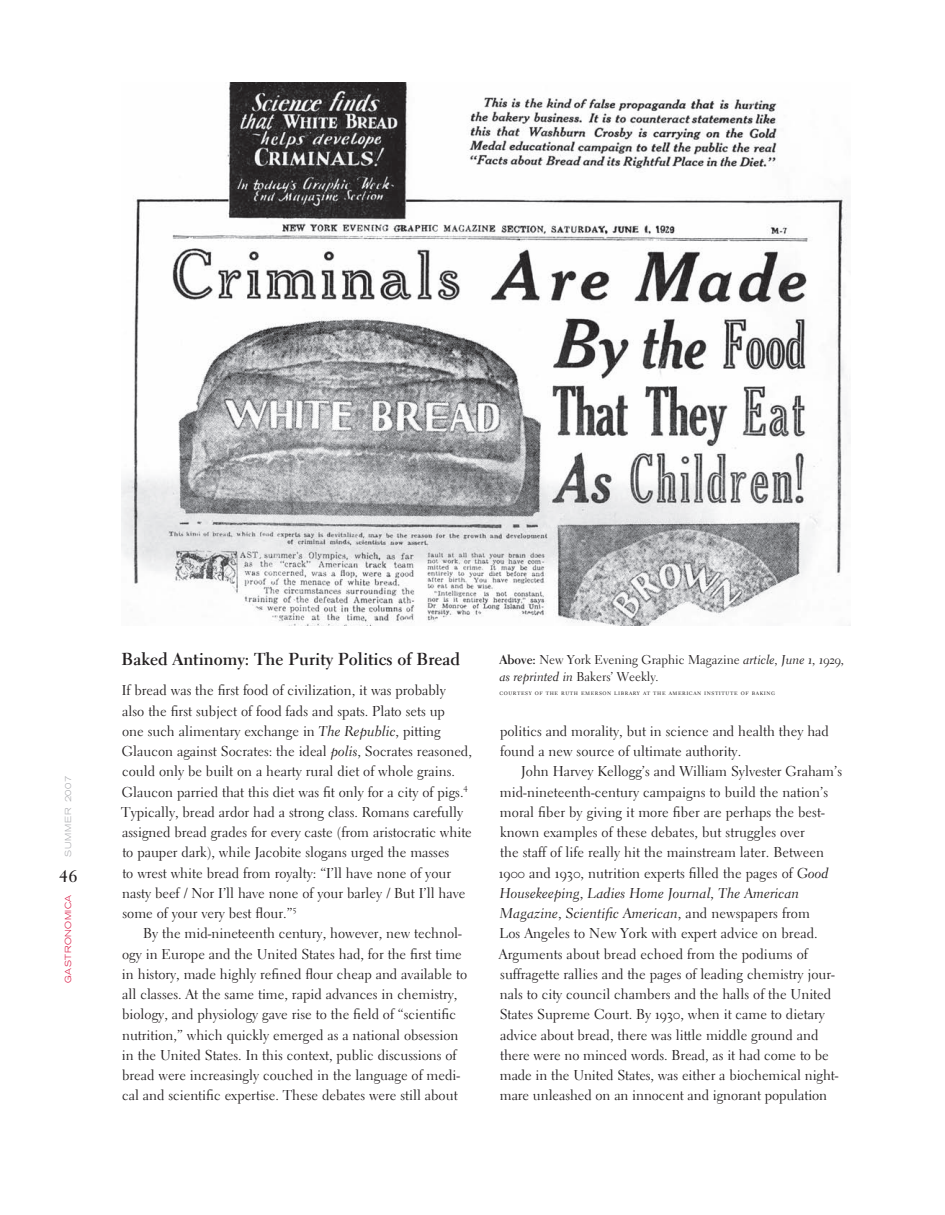
<style>
.page{position:relative;width:945px;height:1215px;background:#fff}
.page>*{position:absolute;margin:0;border:0;box-sizing:border-box;transform-origin:0 0}
.t1{font:700 17.25px "Electra LH";color:#231f20}
.t2{font:700 16.5px "Electra LH";color:#231f20}
.t3{font:14.25px/20.2px "Electra LH";color:#231f20}
.t4{font:14.25px/20.2px "Electra LH Cursive";letter-spacing:.005em;color:#231f20}
.t5{font:12.75px "Electra LH";color:#231f20}
.t6{font:12.75px "Electra LH Cursive";color:#231f20}
.t7{font:300 expanded 8.7px "Akzidenz Grotesk BE";letter-spacing:.06em;color:#d7123e}
.t8{font:300 expanded 8.7px "Akzidenz Grotesk BE";letter-spacing:.09em;color:#a8a9ad}
.t9{font:7.2px "Electra LH Regular SC";letter-spacing:.075em;color:#231f20}
.s1{font-family:"Electra LH Cursive"}
.s2{font-weight:700}
.s3{font-family:"Electra LH Cursive Os F"}
.s4{font-family:"Electra LH"}
.s5{font-family:"Electra LH Regular SC"}
</style>
<div class="page">
<img style="left:122px;top:82px;width:728px;height:544px">
<p class="t8" style="left:65px;top:857px;width:83px;rotate:-90deg">SUMMER 2007</p>
<p class="t2" style="left:59px;top:870px;width:20px">46</p>
<p class="t7" style="left:65px;top:983px;width:90px;rotate:-90deg">GASTRONOMICA</p>
<p class="t1" style="left:122px;top:652px;width:340px">Baked Antinomy: The Purity Politics of Bread</p>
<p class="t3" style="left:121px;top:682px;width:352px">If bread was the first food of civilization, it was probably<br>also the first subject of food fads and spats. Plato sets up<br>one such alimentary exchange in <span class="s1">The Republic</span>, pitting Glaucon against Socrates: the ideal <span class="s1">polis</span>, Socrates reasoned, could only be built on a hearty rural diet of whole grains.<br>Glaucon parried that this diet was fit only for a city of pigs.<sup>4<br></sup>Typically, bread ardor had a strong class. Romans carefully assigned bread grades for every caste (from aristocratic white to pauper dark), while Jacobite slogans urged the masses<br>to wrest white bread from royalty: “I’ll have none of your nasty beef / Nor I’ll have none of your barley / But I’ll have some of your very best flour.”<sup>5</sup></p>
<p class="t3" style="left:122px;top:925px;width:347px;text-indent:21px">By the mid-nineteenth century, however, new technol&shy;ogy in Europe and the United States had, for the first time in history, made highly refined flour cheap and available to all classes. At the same time, rapid advances in chemistry, biology, and physiology gave rise to the field of “scientific nutrition,” which quickly emerged as a national obsession in the United States. In this context, public discussions of bread were increasingly couched in the language of medi&shy;cal and scientific expertise. These debates were still about</p>
<p class="t5" style="left:500px;top:655px;width:346px"><span class="s2">Above:</span> New York Evening Graphic Magazine <span class="s1">article, June</span> <span class="s3">1</span><span class="s1">,</span> <span class="s3">1929,</span></p>
<p class="t6" style="left:500px;top:671px;width:161px">as reprinted in <span class="s4">Bakers’ Weekly</span>.</p>
<p class="t9" style="left:500px;top:689px;width:277px">courtesy of the ruth emerson library at the american institute of baking</p>
<p class="t3" style="left:500px;top:722px;width:330px">politics and morality, but in science and health they had found a new source of ultimate authority.</p>
<p class="t3" style="left:499px;top:763px;width:345px;text-indent:22px">John Harvey Kellogg’s and William Sylvester Graham’s mid-nineteenth-century campaigns to build the nation’s moral fiber by giving it more fiber are perhaps the best&shy;known examples of these debates, but struggles over<br>the staff of life really hit the mainstream later. Between <span class="s5">1900</span> and <span class="s5">1930</span>, nutrition experts filled the pages of <span class="s1">Good</span></p>
<p class="t4" style="left:500px;top:884px;width:312px">Housekeeping<span class="s4">,</span> Ladies Home Journal, The American<br>Magazine<span class="s4">,</span> Scientific American<span class="s4">, and newspapers from</span></p>
<p class="t3" style="left:499px;top:925px;width:341px">Los Angeles to New York with expert advice on bread.<br>Arguments about bread echoed from the podiums of suffragette rallies and the pages of leading chemistry jour&shy;nals to city council chambers and the halls of the United States Supreme Court. By <span class="s5">1930</span>, when it came to dietary advice about bread, there was little middle ground and there were no minced words. Bread, as it had come to be made in the United States, was either a biochemical night&shy;mare unleashed on an innocent and ignorant population</p>
</div>
